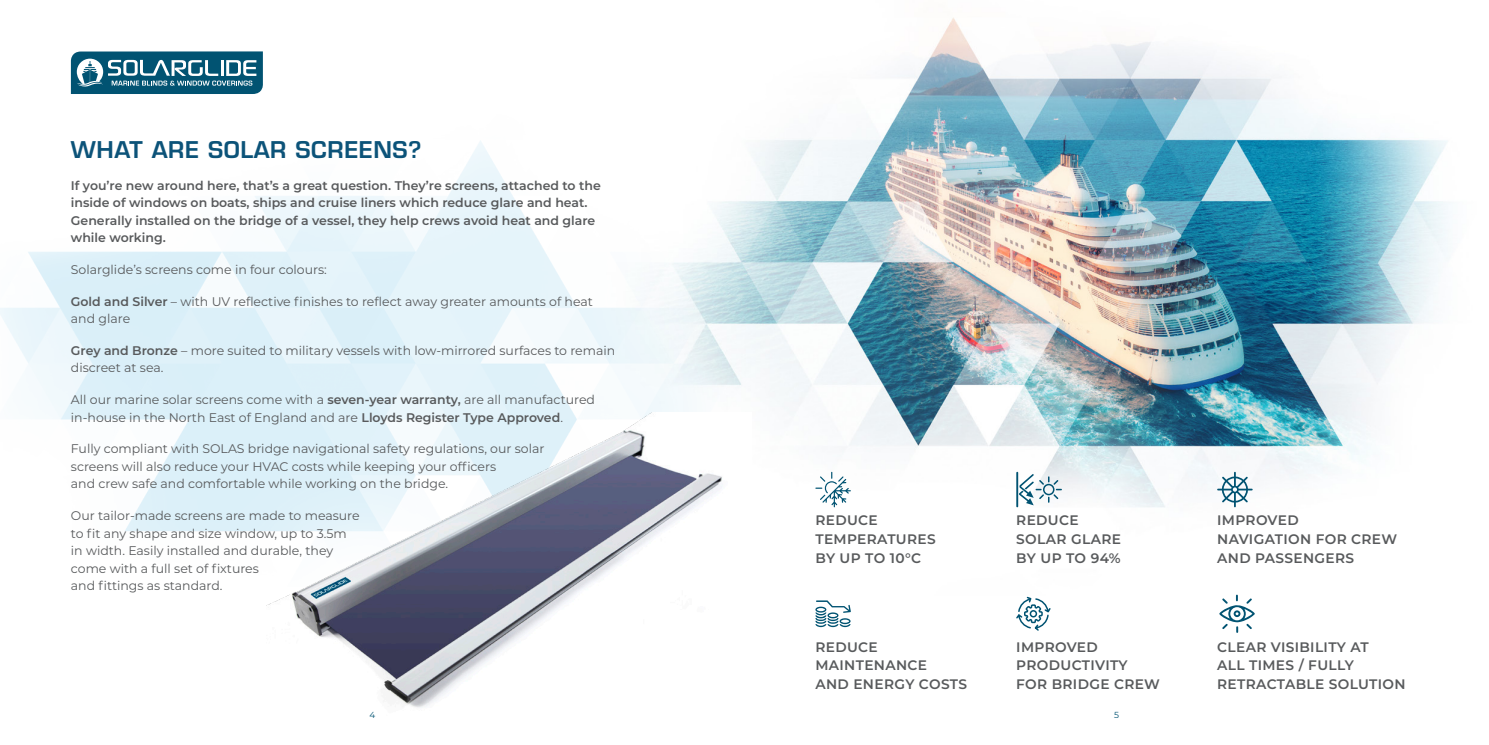
<style>
.page{position:relative;width:1489px;height:745px;background:#fff}
.page>*{position:absolute;margin:0;border:0;box-sizing:border-box;transform-origin:0 0}
.t1{font:600 22.5px "Eurostile";letter-spacing:.025em;color:#0c5379}
.t2{font:600 13.75px/18.8px "Montserrat";letter-spacing:.025em;color:#585a5c}
.t3{font:12.5px/17.5px "Montserrat";color:#585a5c}
.t4{font:600 12.5px/17.5px "Montserrat";color:#585a5c}
.page_number{font:8.75px "Montserrat";color:#015372}
.s1{font-weight:600}
</style>
<div class="page">
<img style="left:744px;top:17px;width:704px;height:491px">
<img style="left:0;top:60px;width:744px;height:546px">
<img style="left:267px;top:412px;width:484px;height:296px">
<svg style="left:815px;top:471px;width:35px;height:36px"></svg>
<hr style="left:1016px;top:471px;width:2px;height:36px;background:#015372">
<svg style="left:1018px;top:473px;width:43px;height:32px"></svg>
<svg style="left:1217px;top:471px;width:35px;height:36px"></svg>
<svg style="left:815px;top:600px;width:35px;height:26px"></svg>
<svg style="left:1016px;top:596px;width:35px;height:35px"></svg>
<svg style="left:1219px;top:594px;width:35px;height:38px"></svg>
<svg style="left:71px;top:51px;width:192px;height:43px;background:#387890"></svg>
<p class="t1" style="left:71px;top:135px;width:352px">WHAT ARE SOLAR SCREENS?</p>
<p class="t4" style="left:71px;top:176px;width:531px">If you’re new around here, that’s a great question. They’re screens, attached to the inside of windows on boats, ships and cruise liners which reduce glare and heat.<br>Generally installed on the bridge of a vessel, they help crews avoid heat and glare while working.</p>
<p class="t3" style="left:71px;top:260px;width:257px">Solarglide’s screens come in four colours:</p>
<p class="t3" style="left:71px;top:292px;width:523px"><span class="s1">Gold and Silver</span> – with UV reflective finishes to reflect away greater amounts of heat and glare</p>
<p class="t3" style="left:71px;top:341px;width:546px"><span class="s1">Grey and Bronze</span> – more suited to military vessels with low-mirrored surfaces to remain discreet at sea.</p>
<p class="t3" style="left:71px;top:390px;width:525px">All our marine solar screens come with a <span class="s1">seven-year warranty,</span> are all manufactured in-house in the North East of England and are <span class="s1">Lloyds Register Type Approved</span>.</p>
<p class="t3" style="left:71px;top:439px;width:475px">Fully compliant with SOLAS bridge navigational safety regulations, our solar screens will also reduce your HVAC costs while keeping your officers<br>and crew safe and comfortable while working on the bridge.</p>
<p class="t3" style="left:71px;top:506px;width:290px">Our tailor-made screens are made to measure to fit any shape and size window, up to 3.5m in width. Easily installed and durable, they come with a full set of fixtures<br>and fittings as standard.</p>
<p class="t2" style="left:815px;top:510px;width:122px">REDUCE<br>TEMPERATURES<br>BY UP TO 10°C</p>
<p class="t2" style="left:1016px;top:510px;width:106px">REDUCE<br>SOLAR GLARE<br>BY UP TO 94%</p>
<p class="t2" style="left:1217px;top:510px;width:181px">IMPROVED<br>NAVIGATION FOR CREW<br>AND PASSENGERS</p>
<p class="t2" style="left:815px;top:636px;width:153px">REDUCE<br>MAINTENANCE<br>AND ENERGY COSTS</p>
<p class="t2" style="left:1016px;top:636px;width:145px">IMPROVED<br>PRODUCTIVITY<br>FOR BRIDGE CREW</p>
<p class="t2" style="left:1217px;top:636px;width:190px">CLEAR VISIBILITY AT<br>ALL TIMES / FULLY<br>RETRACTABLE SOLUTION</p>
<p class="page_number" style="left:369px;top:708px;width:7px">4</p>
<p class="page_number" style="left:1114px;top:708px;width:6px">5</p>
</div>
